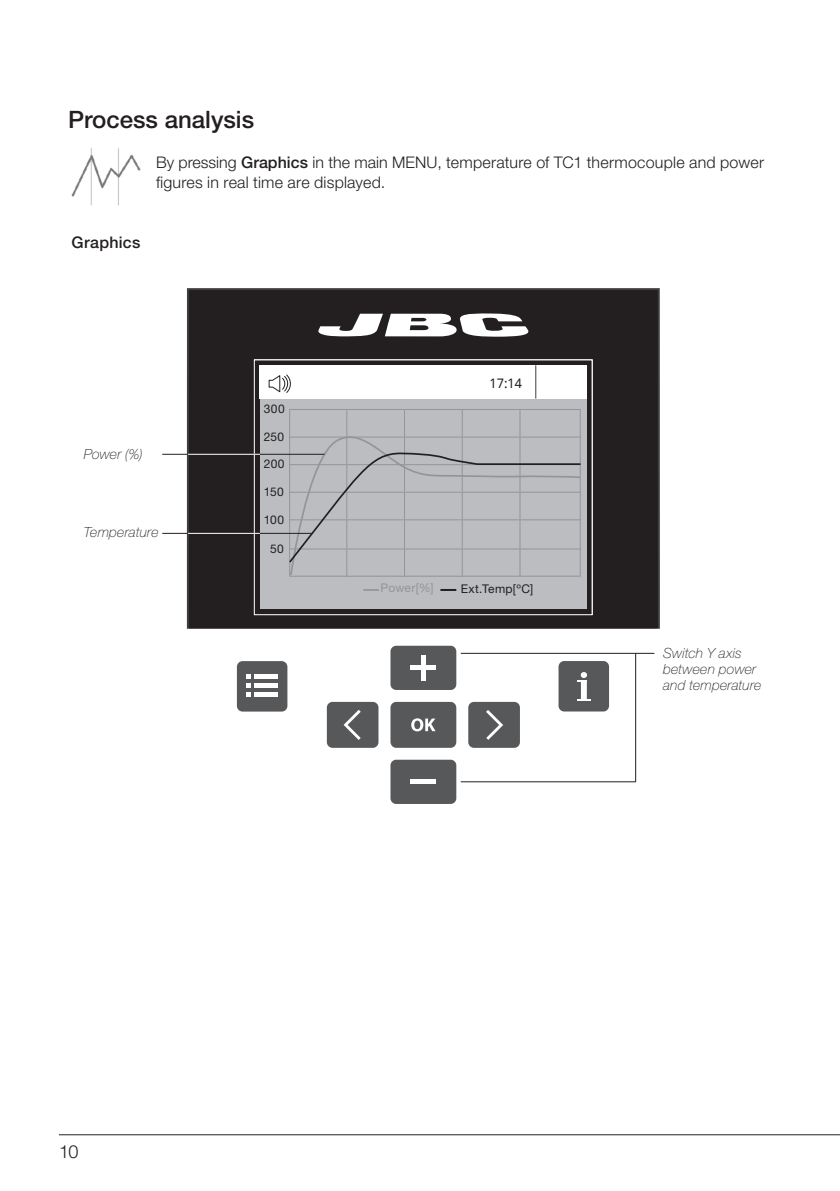
<style>
.page{position:relative;width:840px;height:1191px;background:#fff}
.page>*{position:absolute;margin:0;border:0;box-sizing:border-box;transform-origin:0 0}
.t1{font:500 24px "Helvetica Neue LT Std";color:#231f20}
.t2{font:300 18px "Helvetica Neue LT Std";color:#231f20}
.Texto{font:300 16px/20px "Helvetica Neue LT Std";letter-spacing:.01em;color:#231f20}
.Texto-2{font:500 16px "Helvetica Neue LT Std";letter-spacing:.02em;color:#231f20}
.Texto-3{font:italic 100 14px/16px "Helvetica Neue LT Std";letter-spacing:.015em;color:#231f20}
.t3{font:13.2px "Droid Sans";color:#231f20}
.t4{font:12px "Helvetica Neue LT Std";letter-spacing:.02em;color:#231f20}
.t5{font:12px "Helvetica Neue LT Std";letter-spacing:.005em;color:#939598}
.s1{font-weight:500}
</style>
<div class="page">
<img style="left:71px;top:148px;width:70px;height:58px">
<hr style="left:59px;top:1134px;width:780px;height:1px;background:#231f20">
<svg style="left:186px;top:288px;width:474px;height:848px"></svg>
<svg style="left:317px;top:313px;width:212px;height:24px"></svg>
<div style="left:254px;top:360px;width:337px;height:254px;background:#231f20"></div>
<div style="left:260px;top:385px;width:327px;height:224px;background:#bcbdc0"></div>
<svg style="left:363px;top:589px;width:16px;height:2px"></svg>
<div style="left:259px;top:365px;width:327px;height:33px;background:#fff"></div>
<hr style="left:535px;top:365px;width:1px;height:33px;background:#3e3e3f">
<svg style="left:268px;top:374px;width:23px;height:19px"></svg>
<div style="left:180px;top:629px;width:482px;height:7px;background:#fff"></div>
<svg style="left:440px;top:589px;width:16px;height:2px"></svg>
<hr style="left:162px;top:454px;width:162px;height:1px;background:#231f20">
<hr style="left:162px;top:533px;width:149px;height:1px;background:#231f20">
<hr style="left:188px;top:533px;width:72px;height:1px;background:#fff">
<hr style="left:188px;top:454px;width:72px;height:1px;background:#fff">
<hr style="left:289px;top:409px;width:57px;height:1px;background:#939598">
<hr style="left:346px;top:409px;width:58px;height:1px;background:#939598">
<hr style="left:404px;top:409px;width:58px;height:1px;background:#939598">
<hr style="left:462px;top:409px;width:57px;height:1px;background:#939598">
<hr style="left:519px;top:409px;width:61px;height:1px;background:#939598">
<svg style="left:287px;top:410px;width:294px;height:166px"></svg>
<hr style="left:460px;top:653px;width:194px;height:1px;background:#231f20">
<hr style="left:460px;top:781px;width:175px;height:1px;background:#231f20">
<hr style="left:635px;top:653px;width:1px;height:128px;background:#231f20">
<div style="left:390px;top:759px;width:66px;height:45px;background:#57585a"></div>
<div style="left:390px;top:646px;width:66px;height:44px;background:#57585a"></div>
<div style="left:390px;top:702px;width:66px;height:46px;background:#57585a;border-radius:6px"></div>
<div style="left:326px;top:702px;width:52px;height:46px;background:#57585a;border-radius:6px"></div>
<div style="left:468px;top:702px;width:51px;height:46px;background:#57585a;border-radius:6px"></div>
<svg style="left:343px;top:710px;width:17px;height:30px"></svg>
<svg style="left:486px;top:710px;width:17px;height:30px"></svg>
<hr style="left:421px;top:655px;width:4px;height:25px;background:#fff">
<div style="left:410px;top:665px;width:26px;height:5px;background:#fff"></div>
<div style="left:410px;top:779px;width:26px;height:5px;background:#fff"></div>
<svg style="left:411px;top:718px;width:24px;height:13px"></svg>
<svg style="left:558px;top:661px;width:50px;height:50px;background:#666668"></svg>
<svg style="left:237px;top:661px;width:50px;height:50px;background:#6f7071"></svg>
<div style="left:254px;top:683px;width:23px;height:5px;background:#fff"></div>
<p class="t1" style="left:68px;top:105px;width:187px">Process analysis</p>
<p class="Texto" style="left:156px;top:152px;width:609px">By pressing <span class="s1">Graphics</span> in the main MENU, temperature of TC1 thermocouple and power figures in real time are displayed.</p>
<p class="Texto-2" style="left:71px;top:233px;width:70px">Graphics</p>
<p class="Texto-3" style="left:84px;top:446px;width:60px">Power (%)</p>
<p class="Texto-3" style="left:84px;top:524px;width:76px">Temperature</p>
<p class="t4" style="left:264px;top:402px;width:22px">300</p>
<p class="t4" style="left:264px;top:429px;width:22px">250</p>
<p class="t4" style="left:264px;top:456px;width:22px">200</p>
<p class="t4" style="left:264px;top:484px;width:21px">150</p>
<p class="t4" style="left:264px;top:512px;width:22px">100</p>
<p class="t4" style="left:270px;top:541px;width:15px">50</p>
<p class="t3" style="left:489px;top:374px;width:34px">17:14</p>
<p class="t5" style="left:380px;top:581px;width:55px">Power[%]</p>
<p class="t4" style="left:460px;top:581px;width:74px">Ext.Temp[ºC]</p>
<p class="Texto-3" style="left:662px;top:645px;width:100px">Switch Y axis between power and temperature</p>
<p class="t2" style="left:59px;top:1140px;width:21px">10</p>
</div>
